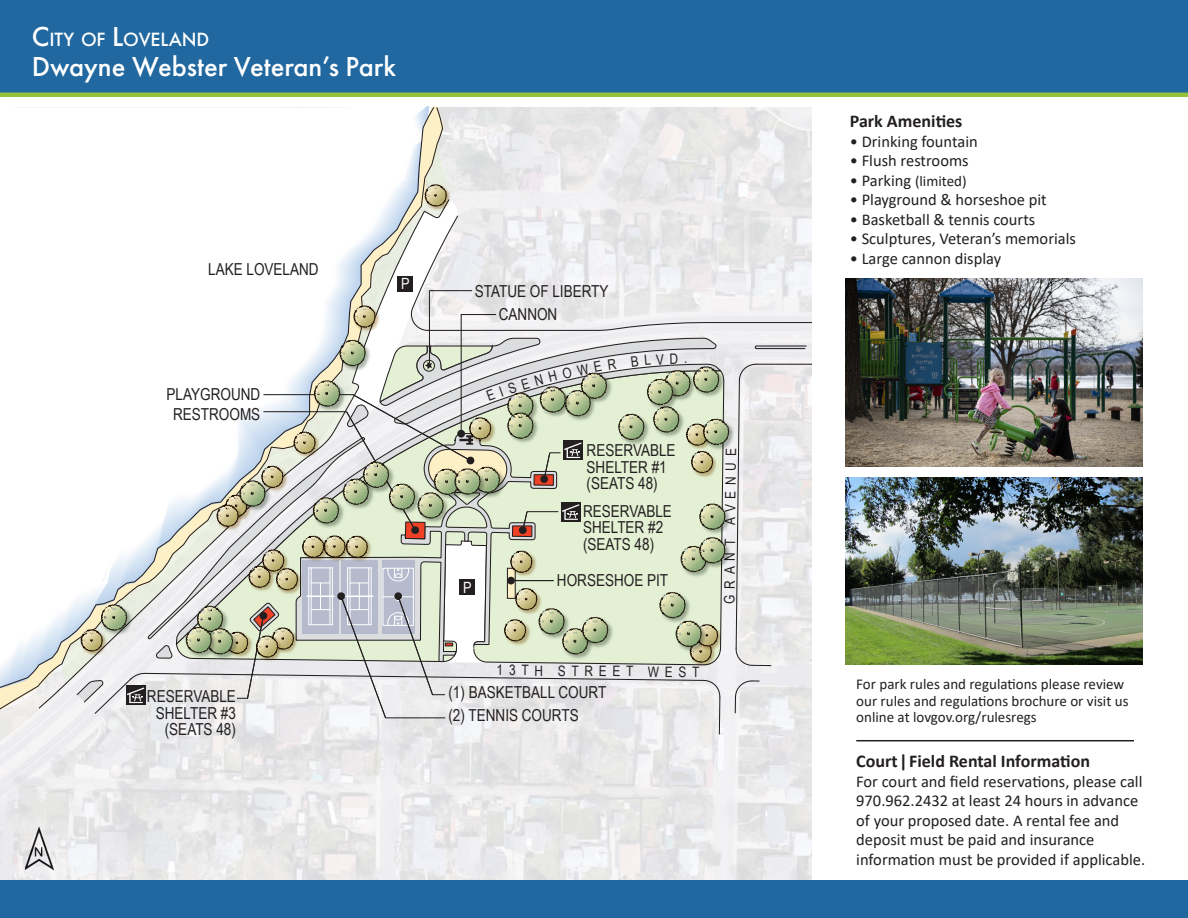
<style>
.page{position:relative;width:1188px;height:918px;background:#fff}
.page>*{position:absolute;margin:0;border:0;box-sizing:border-box;transform-origin:0 0}
.t1{font:500 28.5px "Futura PT";color:#fff}
.t2{font:500 19.95px "Futura PT";color:#fff}
.t3{font:700 18px "Calibri";color:#231f20}
.t4{font:16.5px/19.5px "Calibri";color:#231f20}
.t5{font:16.5px/16.5px "Arial Narrow";color:#231f20}
.t6{font:15.45px "Arial Narrow";color:#fff}
.t7{font:15px/16.5px "Calibri";color:#231f20}
.t8{font:14.4px "Arial Narrow";color:#231f20}
.s1{font-size:28.5px}
.s2{font-size:16.5px}
</style>
<div class="page">
<div style="left:0;top:0;width:1188px;height:95px;background:#20689f"></div>
<hr style="left:0;top:93px;width:1188px;height:4px;background:#96c23b">
<div style="left:0;top:880px;width:1188px;height:38px;background:#20689f"></div>
<hr style="left:856px;top:740px;width:278px;height:1px;background:#231f20">
<img style="left:846px;top:279px;width:296px;height:187px">
<img style="left:846px;top:477px;width:296px;height:188px">
<img style="left:0;top:107px;width:812px;height:772px">
<hr style="left:706px;top:322px;width:106px;height:1px;background:#231f20">
<hr style="left:756px;top:364px;width:56px;height:1px;background:#231f20">
<svg style="left:0;top:106px;width:435px;height:627px"></svg>
<img style="left:424px;top:183px;width:29px;height:1px">
<svg style="left:76px;top:184px;width:731px;height:551px"></svg>
<p class="t2" style="left:32px;top:27px;width:179px"><span class="s1">C</span>ITY OF <span class="s1">L</span>OVELAND</p>
<p class="t1" style="left:32px;top:50px;width:366px">Dwayne Webster Veteran’s Park</p>
<p class="t5" style="left:208px;top:260px;width:112px">LAKE LOVELAND</p>
<p class="t5" style="left:167px;top:383px;width:95px;line-height:20px;text-align:center">PLAYGROUND<br>RESTROOMS</p>
<p class="t5" style="left:147px;top:687px;width:90px;text-align:right">RESERVABLE<br>SHELTER #3 (SEATS 48)</p>
<p class="t6" style="left:401px;top:273px;width:10px">P</p>
<p class="t5" style="left:499px;top:279px;width:111px;line-height:23px;text-indent:-24px">STATUE OF LIBERTY<br>CANNON</p>
<p class="t6" style="left:463px;top:576px;width:10px">P</p>
<p class="t5" style="left:587px;top:442px;width:90px">RESERVABLE<br>SHELTER #1 (SEATS 48)</p>
<p class="t5" style="left:583px;top:502px;width:90px">RESERVABLE<br>SHELTER #2 (SEATS 48)</p>
<p class="t5" style="left:557px;top:571px;width:113px">HORSESHOE PIT</p>
<p class="t8" style="left:718px;top:603px;width:157px;rotate:-89deg">GRANT AVENUE</p>
<p class="t8" style="left:497px;top:659px;width:204px;rotate:1deg">13TH STREET WEST</p>
<p class="t5" style="left:448px;top:684px;width:159px">(1) BASKETBALL COURT</p>
<p class="t5" style="left:448px;top:706px;width:132px">(2) TENNIS COURTS</p>
<p class="t3" style="left:850px;top:108px;width:114px">Park Amenities</p>
<p class="t4" style="left:850px;top:131px;width:130px">• Drinking fountain</p>
<p class="t4" style="left:850px;top:150px;width:120px">• Flush restrooms</p>
<p class="t7" style="left:850px;top:172px;width:118px"><span class="s2">• Parking</span> (limited)</p>
<p class="t4" style="left:850px;top:189px;width:199px">• Playground &amp; horseshoe pit</p>
<p class="t4" style="left:850px;top:209px;width:187px">• Basketball &amp; tennis courts</p>
<p class="t4" style="left:850px;top:228px;width:228px">• Sculptures, Veteran’s memorials</p>
<p class="t4" style="left:850px;top:248px;width:153px">• Large cannon display</p>
<p class="t7" style="left:856px;top:676px;width:274px">For park rules and regulations please review our rules and regulations brochure or visit us online at lovgov.org/rulesregs</p>
<p class="t3" style="left:856px;top:749px;width:235px">Court|Field Rental Information</p>
<p class="t4" style="left:856px;top:771px;width:288px">For court and field reservations, please call</p>
<p class="t4" style="left:856px;top:791px;width:290px">970.962.2432 at least 24 hours in advance of your proposed date. A rental fee and deposit must be paid and insurance information must be provided if applicable.</p>
</div>
